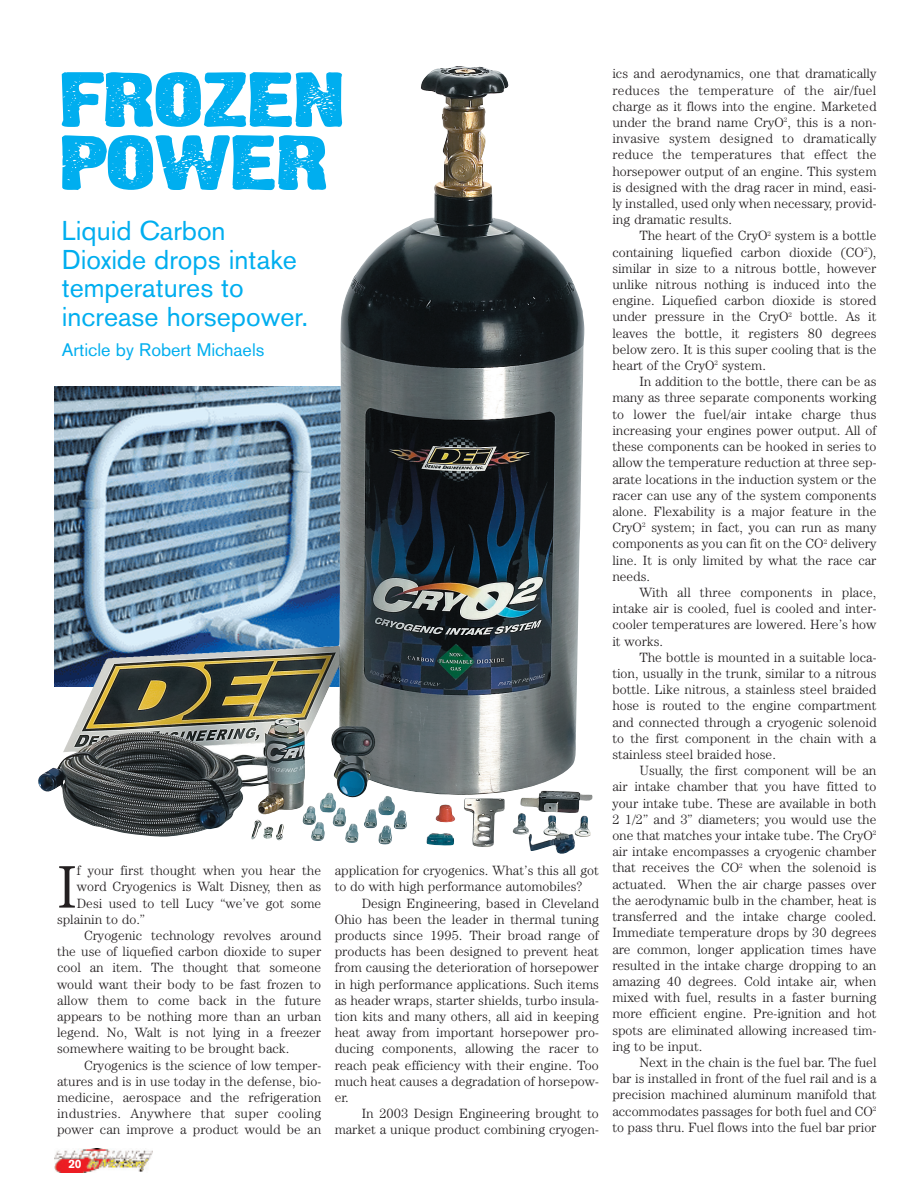
<style>
.page{position:relative;width:905px;height:1202px;background:#fff}
.page>*{position:absolute;margin:0;border:0;box-sizing:border-box;transform-origin:0 0}
.t1{font:64.8px/63px "Blacktop";letter-spacing:-.055em;color:#00aeef;scale:.83 1}
.t2{font:300 60.45px "Century IT Cby BT";color:#231f20}
.t3{font:27px/28.5px "Akzidenz Grotesk BE";color:#00aeef}
.t4{font:18px "Akzidenz Grotesk BE";color:#00aeef}
.t5{font:300 13.5px/16.2px "Century IT Cby BT";color:#231f20;text-align:justify}
.t6{font:300 13.5px "Century IT Cby BT";letter-spacing:.02em;color:#231f20}
.t7{font:700 12px "Akzidenz Grotesk BE";color:#fff}
</style>
<div class="page">
<img style="left:54px;top:1148px;width:99px;height:24px">
<img style="left:38px;top:66px;width:547px;height:771px">
<h1 class="t1" style="left:58px;top:66px;width:347px">FROZEN<br>POWER</h1>
<h3 class="t3" style="left:62px;top:219px;width:248px">Liquid Carbon<br>Dioxide drops intake temperatures to increase horsepower.</h3>
<h3 class="t4" style="left:62px;top:343px;width:204px">Article by Robert Michaels</h3>
<h2 class="t2" style="left:57px;top:865px;width:21px">I</h2>
<p class="t5" style="left:77px;top:863px;width:246px">f your first thought when you hear the</p>
<p class="t5" style="left:77px;top:880px;width:246px">word Cryogenics is Walt Disney, then as</p>
<p class="t5" style="left:77px;top:896px;width:246px">Desi used to tell Lucy “we’ve got some</p>
<p class="t5" style="left:57px;top:912px;width:89px">splainin to do.”</p>
<p class="t5" style="left:84px;top:928px;width:238px">Cryogenic technology revolves around</p>
<p class="t5" style="left:57px;top:944px;width:265px">the use of liquefied carbon dioxide to super</p>
<p class="t5" style="left:57px;top:961px;width:265px">cool an item. The thought that someone</p>
<p class="t5" style="left:57px;top:977px;width:265px">would want their body to be fast frozen to</p>
<p class="t5" style="left:57px;top:993px;width:266px">allow them to come back in the future</p>
<p class="t5" style="left:57px;top:1009px;width:266px">appears to be nothing more than an urban</p>
<p class="t5" style="left:57px;top:1025px;width:265px">legend. No, Walt is not lying in a freezer</p>
<p class="t5" style="left:57px;top:1042px;width:234px">somewhere waiting to be brought back.</p>
<p class="t5" style="left:84px;top:1058px;width:238px">Cryogenics is the science of low temper-</p>
<p class="t5" style="left:57px;top:1074px;width:265px">atures and is in use today in the defense, bio-</p>
<p class="t5" style="left:57px;top:1090px;width:266px">medicine, aerospace and the refrigeration</p>
<p class="t6" style="left:57px;top:1108px;width:266px">industries. Anywhere that super cooling</p>
<p class="t5" style="left:57px;top:1123px;width:266px">power can improve a product would be an</p>
<p class="t7" style="left:69px;top:1159px;width:15px">20</p>
<p class="t5" style="left:335px;top:863px;width:265px">application for cryogenics. What’s this all got to do with high performance automobiles?</p>
<p class="t5" style="left:335px;top:896px;width:266px;text-indent:27px">Design Engineering, based in Cleveland Ohio has been the leader in thermal tuning products since 1995. Their broad range of products has been designed to prevent heat from causing the deterioration of horsepower in high performance applications. Such items as header wraps, starter shields, turbo insula&shy;tion kits and many others, all aid in keeping heat away from important horsepower pro&shy;ducing components, allowing the racer to reach peak efficiency with their engine. Too much heat causes a degradation of horsepow&shy;er.</p>
<p class="t5" style="left:335px;top:1106px;width:265px;text-align:right">In 2003 Design Engineering brought to market a unique product combining cryogen-</p>
<p class="t5" style="left:612px;top:67px;width:266px">ics and aerodynamics, one that dramatically reduces the temperature of the air/fuel charge as it flows into the engine. Marketed under the brand name CryO<sup>2</sup>, this is a non&shy;invasive system designed to dramatically reduce the temperatures that effect the horsepower output of an engine. This system is designed with the drag racer in mind, easi&shy;ly installed, used only when necessary, provid&shy;ing dramatic results.</p>
<p class="t5" style="left:612px;top:229px;width:265px;text-indent:27px">The heart of the CryO<sup>2</sup> system is a bottle containing liquefied carbon dioxide (CO<sup>2</sup>), similar in size to a nitrous bottle, however unlike nitrous nothing is induced into the engine. Liquefied carbon dioxide is stored under pressure in the CryO<sup>2</sup> bottle. As it leaves the bottle, it registers 80 degrees below zero. It is this super cooling that is the heart of the CryO<sup>2</sup> system.</p>
<p class="t5" style="left:612px;top:375px;width:266px;text-indent:27px">In addition to the bottle, there can be as many as three separate components working to lower the fuel/air intake charge thus increasing your engines power output. All of these components can be hooked in series to allow the temperature reduction at three sep&shy;arate locations in the induction system or the racer can use any of the system components alone. Flexability is a major feature in the CryO<sup>2</sup> system; in fact, you can run as many components as you can fit on the CO<sup>2</sup> delivery line. It is only limited by what the race car needs.</p>
<p class="t5" style="left:612px;top:585px;width:266px;text-indent:27px">With all three components in place, intake air is cooled, fuel is cooled and inter&shy;cooler temperatures are lowered. Here’s how it works.</p>
<p class="t5" style="left:612px;top:650px;width:266px;text-indent:27px">The bottle is mounted in a suitable loca&shy;tion, usually in the trunk, similar to a nitrous bottle. Like nitrous, a stainless steel braided hose is routed to the engine compartment and connected through a cryogenic solenoid to the first component in the chain with a stainless steel braided hose.</p>
<p class="t5" style="left:612px;top:764px;width:266px;text-indent:27px">Usually, the first component will be an air intake chamber that you have fitted to your intake tube. These are available in both 2 1/2” and 3” diameters; you would use the one that matches your intake tube. The CryO<sup>2 </sup>air intake encompasses a cryogenic chamber that receives the CO<sup>2</sup> when the solenoid is actuated. When the air charge passes over the aerodynamic bulb in the chamber, heat is transferred and the intake charge cooled.<br>Immediate temperature drops by 30 degrees are common, longer application times have resulted in the intake charge dropping to an amazing 40 degrees. Cold intake air, when mixed with fuel, results in a faster burning more efficient engine. Pre-ignition and hot spots are eliminated allowing increased tim&shy;ing to be input.</p>
<p class="t5" style="left:612px;top:1055px;width:266px;text-indent:27px">Next in the chain is the fuel bar. The fuel bar is installed in front of the fuel rail and is a precision machined aluminum manifold that accommodates passages for both fuel and CO<sup>2 </sup>to pass thru. Fuel flows into the fuel bar prior</p>
</div>
